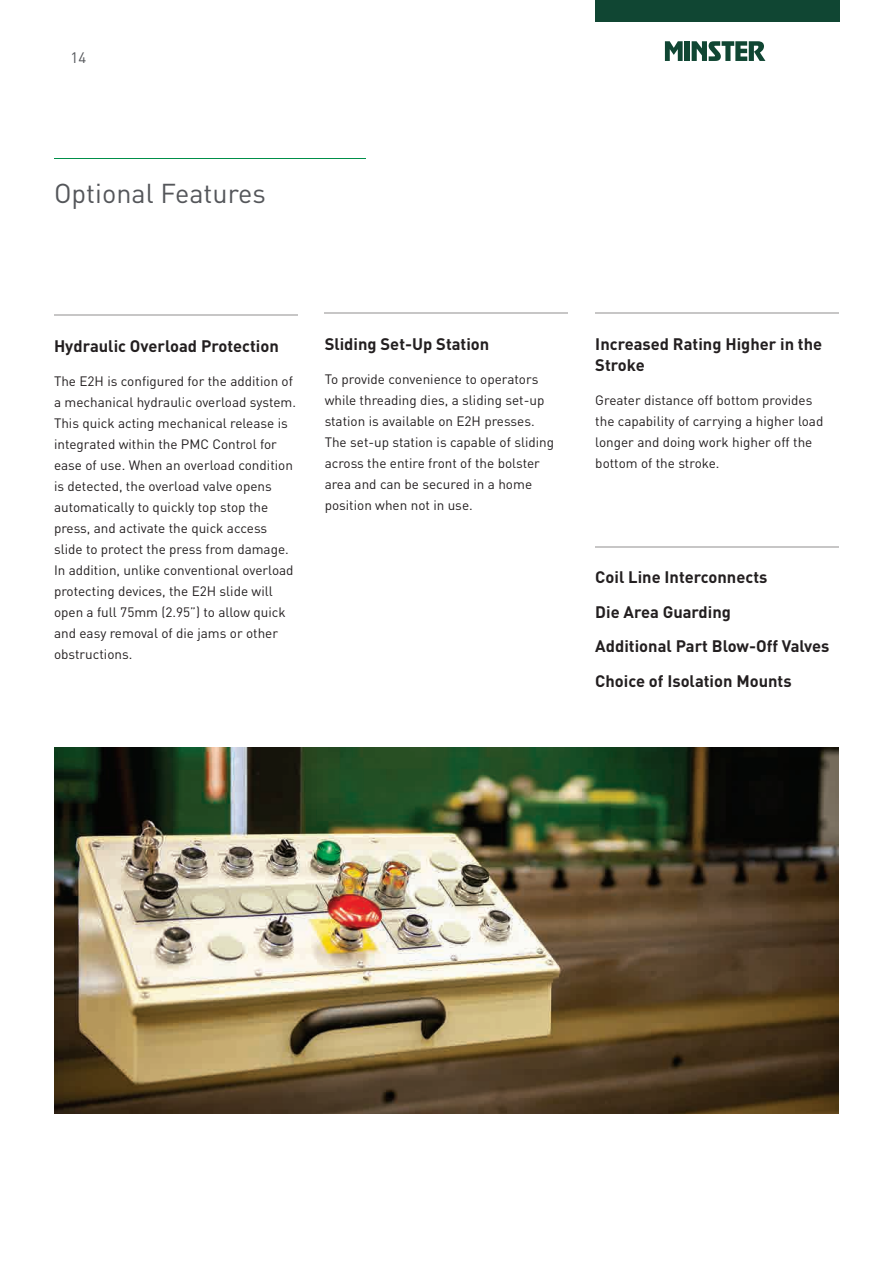
<style>
.page{position:relative;width:893px;height:1263px;background:#fff}
.page>*{position:absolute;margin:0;border:0;box-sizing:border-box;transform-origin:0 0}
.t1{font:27px "DINOT";color:#54565a}
.t2{font:700 16.5px/34.5px "DINOT";color:#231f20}
.t3{font:15px "DINOT";color:#54565a}
.t4{font:13.5px/21px "DINOT";color:#231f20}
</style>
<div class="page">
<hr style="left:54px;top:158px;width:312px;height:1px;background:#008f49">
<svg style="left:665px;top:41px;width:18px;height:20px"></svg>
<div style="left:684px;top:41px;width:6px;height:20px;background:#104633"></div>
<svg style="left:692px;top:41px;width:73px;height:20px"></svg>
<hr style="left:54px;top:314px;width:244px;height:1px;background:#c7c6c6">
<hr style="left:595px;top:312px;width:244px;height:2px;background:#c7c6c6">
<hr style="left:325px;top:312px;width:243px;height:2px;background:#c7c6c6">
<hr style="left:595px;top:547px;width:244px;height:1px;background:#c7c6c6">
<img style="left:54px;top:748px;width:785px;height:365px">
<div style="left:595px;top:0;width:244px;height:21px;background:#104633"></div>
<p class="t3" style="left:71px;top:48px;width:17px">14</p>
<h1 class="t1" style="left:54px;top:175px;width:213px">Optional Features</h1>
<p class="t2" style="left:54px;top:328px;width:226px">Hydraulic Overload Protection</p>
<p class="t4" style="left:54px;top:370px;width:244px">The E2H is configured for the addition of a mechanical hydraulic overload system.<br>This quick acting mechanical release is integrated within the PMC Control for ease of use. When an overload condition is detected, the overload valve opens automatically to quickly top stop the press, and activate the quick access slide to protect the press from damage.<br>In addition, unlike conventional overload protecting devices, the E2H slide will open a full 75mm (2.95”) to allow quick and easy removal of die jams or other obstructions.</p>
<p class="t2" style="left:325px;top:326px;width:166px">Sliding Set-Up Station</p>
<p class="t4" style="left:325px;top:368px;width:231px">To provide convenience to operators while threading dies, a sliding set-up station is available on E2H presses.<br>The set-up station is capable of sliding across the entire front of the bolster area and can be secured in a home position when not in use.</p>
<p class="t2" style="left:595px;top:333px;width:228px;line-height:21px">Increased Rating Higher in the<br>Stroke</p>
<p class="t4" style="left:595px;top:389px;width:230px">Greater distance off bottom provides the capability of carrying a higher load longer and doing work higher off the bottom of the stroke.</p>
<p class="t2" style="left:595px;top:559px;width:236px">Coil Line Interconnects<br>Die Area Guarding<br>Additional Part Blow-Off Valves<br>Choice of Isolation Mounts</p>
</div>
